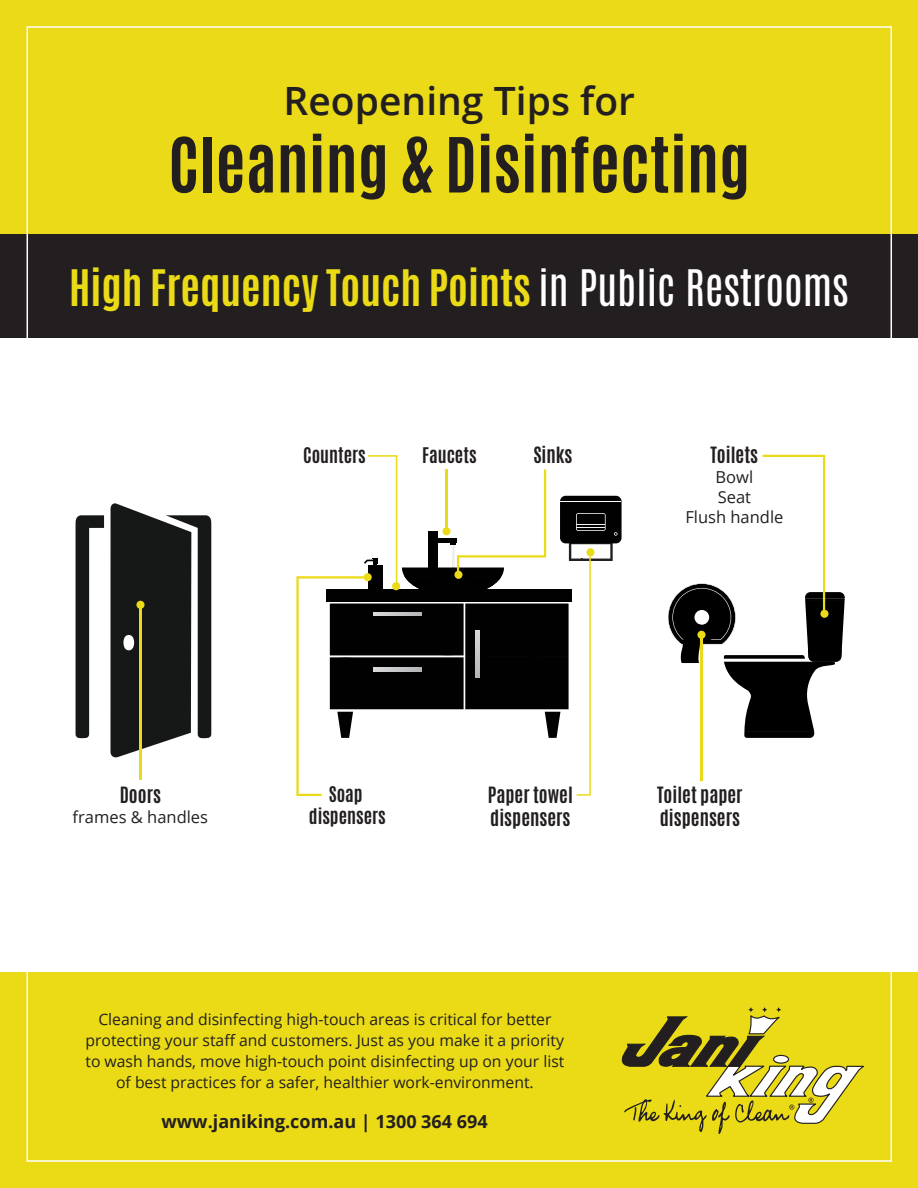
<style>
.page{position:relative;width:918px;height:1188px;background:#fff}
.page>*{position:absolute;margin:0;border:0;box-sizing:border-box;transform-origin:0 0}
.t1{font:700 64.5px "Antonio";color:#231f20}
.t2{font:700 42px "Antonio";color:#eadb16}
.t3{font:600 39px "Open Sans";color:#231f20}
.t4{font:700 18.75px/22.5px "Antonio";color:#231f20}
.t5{font:700 18px "Open Sans";color:#231f20}
.t6{font:700 18px/21.6px "Antonio";color:#231f20;text-align:center}
.t7{font:16.5px/19.8px "Open Sans";color:#231f20;text-align:center}
.t8{font:15.75px/21px "Open Sans";color:#231f20;text-align:center}
.s1{font-weight:400;color:#fff}
</style>
<div class="page">
<div style="left:0;top:233px;width:918px;height:105px;background:#231f20"></div>
<div style="left:0;top:0;width:918px;height:233px;background:#eada17"></div>
<div style="left:0;top:972px;width:917px;height:216px;background:#eadb16"></div>
<svg style="left:110px;top:503px;width:101px;height:255px;background:#3d3e3e"></svg>
<svg style="left:76px;top:515px;width:28px;height:223px"></svg>
<div style="left:560px;top:496px;width:62px;height:47px;background:#010101;border-radius:6px"></div>
<hr style="left:560px;top:501px;width:61px;height:1px;background:#fff">
<div style="left:136px;top:601px;width:9px;height:8px;background:#eada17;border-radius:50%"></div>
<hr style="left:139px;top:607px;width:2px;height:173px;background:#eada17">
<hr style="left:700px;top:637px;width:2px;height:144px;background:#eada17">
<svg style="left:668px;top:455px;width:177px;height:283px"></svg>
<svg style="left:296px;top:455px;width:322px;height:341px"></svg>
<svg style="left:622px;top:1007px;width:242px;height:127px"></svg>
<h3 class="t3" style="left:284px;top:74px;width:353px">Reopening Tips for</h3>
<h1 class="t1" style="left:168px;top:116px;width:583px">Cleaning &amp; Disinfecting</h1>
<h2 class="t2" style="left:69px;top:257px;width:781px">High Frequency Touch Points <span class="s1">in Public Restrooms</span></h2>
<p class="t6" style="left:303px;top:445px;width:64px">Counters</p>
<p class="t6" style="left:422px;top:445px;width:56px">Faucets</p>
<p class="t4" style="left:533px;top:444px;width:41px">Sinks</p>
<p class="t4" style="left:711px;top:444px;width:49px">Toilets</p>
<p class="t7" style="left:685px;top:467px;width:100px">Bowl<br>Seat<br>Flush handle</p>
<p class="t4" style="left:120px;top:784px;width:43px">Doors</p>
<p class="t7" style="left:73px;top:807px;width:137px">frames &amp; handles</p>
<p class="t6" style="left:309px;top:784px;width:78px">Soap dispensers</p>
<p class="t4" style="left:488px;top:784px;width:87px">Paper towel dispensers</p>
<p class="t8" style="left:85px;top:1009px;width:480px">Cleaning and disinfecting high-touch areas is critical for better protecting your staff and customers. Just as you make it a priority to wash hands, move high-touch point disinfecting up on your list of best practices for a safer, healthier work-environment.</p>
<p class="t5" style="left:162px;top:1109px;width:328px">www.janiking.com.au | 1300 364 694</p>
<p class="t4" style="left:657px;top:784px;width:87px">Toilet paper dispensers</p>
</div>
